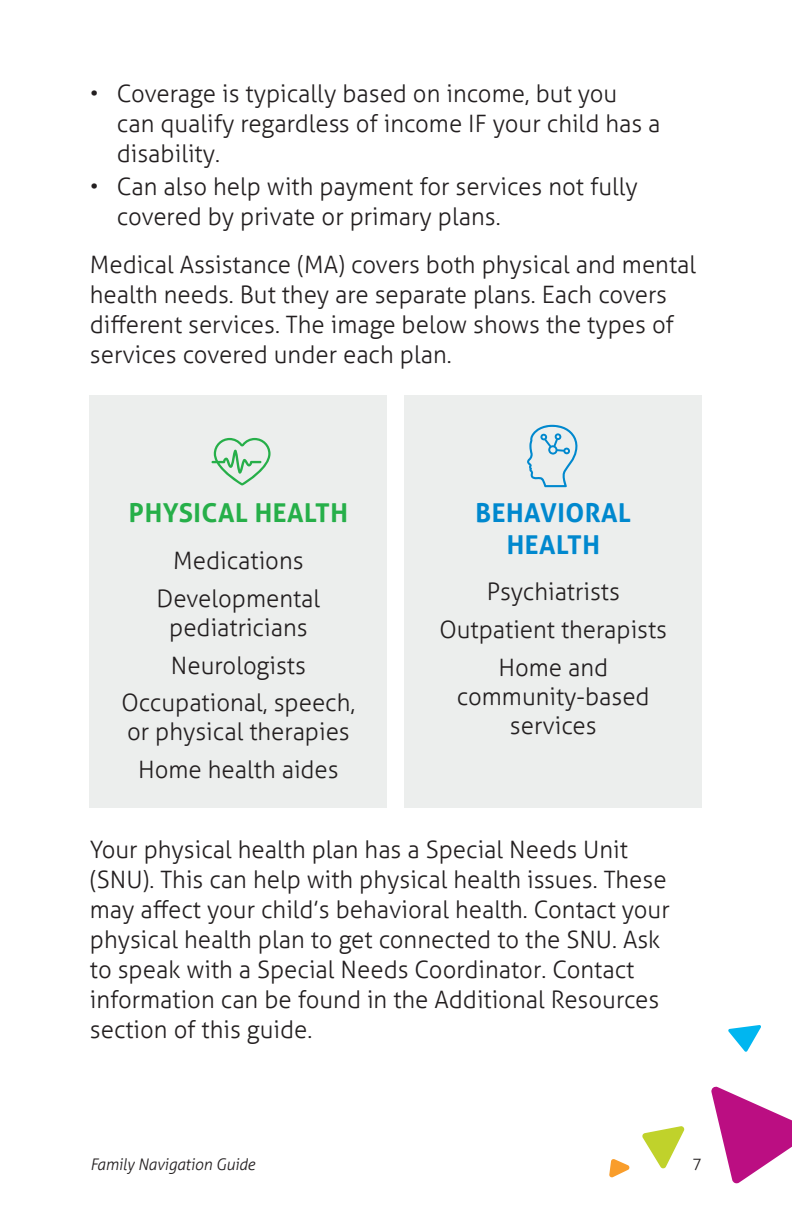
<style>
.page{position:relative;width:792px;height:1224px;background:#fff}
.page>*{position:absolute;margin:0;border:0;box-sizing:border-box;transform-origin:0 0}
.Body_copy{font:700 26px/31.2px "Aller";letter-spacing:.02em;color:#0088ce;text-align:center}
.Body_copy_before_bul{font:700 26px "Aller";letter-spacing:.02em;color:#26af49}
.Body_copy-2{font:300 24px/30px "Aller";color:#231f20}
.Bullets{font:300 24px/28.8px "Aller";color:#231f20;text-align:center}
.t1{font:italic 300 16px "Aller";letter-spacing:-.01em;color:#231f20}
.t2{font:300 16px "Aller";color:#231f20}
</style>
<div class="page">
<svg style="left:711px;top:1086px;width:81px;height:98px"></svg>
<svg style="left:642px;top:1126px;width:43px;height:43px"></svg>
<svg style="left:728px;top:1025px;width:33px;height:27px"></svg>
<svg style="left:609px;top:1159px;width:21px;height:19px"></svg>
<div style="left:405px;top:395px;width:297px;height:413px;background:#eceeed"></div>
<div style="left:90px;top:395px;width:297px;height:413px;background:#eceeed"></div>
<svg style="left:212px;top:438px;width:59px;height:47px"></svg>
<svg style="left:527px;top:425px;width:51px;height:62px"></svg>
<p class="Body_copy-2" style="left:117px;top:78px;width:545px;text-indent:-27px">• Coverage is typically based on income, but you can qualify regardless of income IF your child has a disability.</p>
<p class="Body_copy-2" style="left:117px;top:171px;width:523px;text-indent:-27px">• Can also help with payment for services not fully covered by private or primary plans.</p>
<p class="Body_copy-2" style="left:90px;top:249px;width:608px">Medical Assistance (MA) covers both physical and mental health needs. But they are separate plans. Each covers different services. The image below shows the types of services covered under each plan.</p>
<p class="Body_copy_before_bul" style="left:129px;top:497px;width:220px">PHYSICAL HEALTH</p>
<p class="Bullets" style="left:173px;top:546px;width:132px">Medications</p>
<p class="Bullets" style="left:157px;top:584px;width:165px">Developmental pediatricians</p>
<p class="Bullets" style="left:171px;top:651px;width:136px">Neurologists</p>
<p class="Bullets" style="left:121px;top:689px;width:236px;text-align:left">Occupational, speech, or physical therapies</p>
<p class="Bullets" style="left:138px;top:755px;width:202px">Home health aides</p>
<p class="Body_copy" style="left:476px;top:497px;width:157px">BEHAVIORAL<br>HEALTH</p>
<p class="Bullets" style="left:487px;top:578px;width:135px">Psychiatrists</p>
<p class="Bullets" style="left:439px;top:615px;width:229px">Outpatient therapists</p>
<p class="Bullets" style="left:457px;top:653px;width:194px">Home and community-based services</p>
<p class="Body_copy-2" style="left:90px;top:834px;width:581px">Your physical health plan has a Special Needs Unit (SNU). This can help with physical health issues. These may affect your child’s behavioral health. Contact your physical health plan to get connected to the SNU. Ask to speak with a Special Needs Coordinator. Contact information can be found in the Additional Resources section of this guide.</p>
<p class="t1" style="left:90px;top:1155px;width:167px">Family Navigation Guide</p>
<p class="t2" style="left:692px;top:1155px;width:11px">7</p>
</div>
